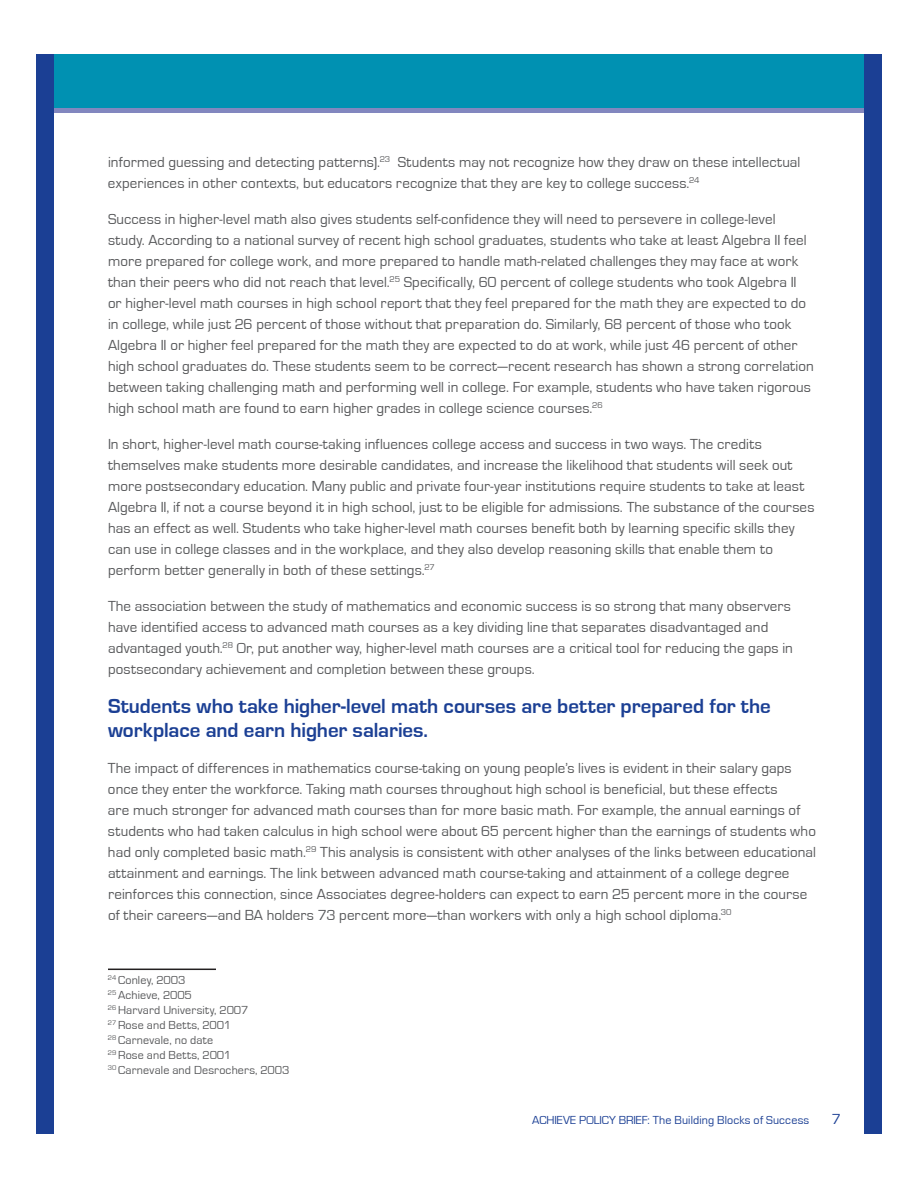
<style>
.page{position:relative;width:918px;height:1188px;background:#fff}
.page>*{position:absolute;margin:0;border:0;box-sizing:border-box;transform-origin:0 0}
.t1{font:700 21px/24px "Eurostile";letter-spacing:-.005em;color:#1b3f94}
.t2{font:15px/21px "Eurostile";letter-spacing:.01em;color:#57585a}
.t3{font:15px "Eurostile";color:#1b3f94}
.t4{font:12px/15px "Eurostile";letter-spacing:.015em;color:#57585a}
.t5{font:12px "Eurostile";letter-spacing:.01em;color:#1b3f94}
</style>
<div class="page">
<div style="left:40px;top:54px;width:835px;height:57px;background:#0091b2"></div>
<div style="left:39px;top:108px;width:825px;height:5px;background:#8287bf"></div>
<div style="left:36px;top:54px;width:18px;height:1080px;background:#1b3f94"></div>
<div style="left:864px;top:54px;width:18px;height:1080px;background:#1b3f94"></div>
<hr style="left:108px;top:969px;width:108px;height:1px;background:#231f20">
<p class="t2" style="left:108px;top:152px;width:694px">informed guessing and detecting patterns).<sup>23</sup> Students may not recognize how they draw on these intellectual experiences in other contexts, but educators recognize that they are key to college success.<sup>24</sup></p>
<p class="t2" style="left:108px;top:209px;width:707px">Success in higher-level math also gives students self-confidence they will need to persevere in college-level study. According to a national survey of recent high school graduates, students who take at least Algebra II feel more prepared for college work, and more prepared to handle math-related challenges they may face at work than their peers who did not reach that level.<sup>25</sup> Specifically, 60 percent of college students who took Algebra II<br>or higher-level math courses in high school report that they feel prepared for the math they are expected to do in college, while just 26 percent of those without that preparation do. Similarly, 68 percent of those who took Algebra II or higher feel prepared for the math they are expected to do at work, while just 46 percent of other high school graduates do. These students seem to be correct—recent research has shown a strong correlation between taking challenging math and performing well in college. For example, students who have taken rigorous high school math are found to earn higher grades in college science courses.<sup>26</sup></p>
<p class="t2" style="left:108px;top:434px;width:708px">In short, higher-level math course-taking influences college access and success in two ways. The credits themselves make students more desirable candidates, and increase the likelihood that students will seek out more postsecondary education. Many public and private four-year institutions require students to take at least Algebra II, if not a course beyond it in high school, just to be eligible for admissions. The substance of the courses has an effect as well. Students who take higher-level math courses benefit both by learning specific skills they can use in college classes and in the workplace, and they also develop reasoning skills that enable them to perform better generally in both of these settings.<sup>27</sup></p>
<p class="t2" style="left:108px;top:596px;width:686px">The association between the study of mathematics and economic success is so strong that many observers have identified access to advanced math courses as a key dividing line that separates disadvantaged and advantaged youth.<sup>28</sup> Or, put another way, higher-level math courses are a critical tool for reducing the gaps in postsecondary achievement and completion between these groups.</p>
<h1 class="t1" style="left:108px;top:695px;width:664px">Students who take higher-level math courses are better prepared for the workplace and earn higher salaries.</h1>
<p class="t2" style="left:108px;top:758px;width:709px">The impact of differences in mathematics course-taking on young people’s lives is evident in their salary gaps once they enter the workforce. Taking math courses throughout high school is beneficial, but these effects<br>are much stronger for advanced math courses than for more basic math. For example, the annual earnings of students who had taken calculus in high school were about 65 percent higher than the earnings of students who had only completed basic math.<sup>29</sup> This analysis is consistent with other analyses of the links between educational attainment and earnings. The link between advanced math course-taking and attainment of a college degree reinforces this connection, since Associates degree-holders can expect to earn 25 percent more in the course of their careers—and BA holders 73 percent more—than workers with only a high school diploma.<sup>30</sup></p>
<p class="t4" style="left:108px;top:973px;width:183px"><sup>24</sup> Conley, 2003<br><sup>25</sup> Achieve, 2005<br><sup>26</sup> Harvard University, 2007<br><sup>27</sup> Rose and Betts, 2001<br><sup>28</sup> Carnevale, no date<br><sup>29</sup> Rose and Betts, 2001<br><sup>30</sup> Carnevale and Desrochers, 2003</p>
<p class="t5" style="left:532px;top:1114px;width:279px">ACHIEVE POLICY BRIEF: The Building Blocks of Success</p>
<p class="t3" style="left:832px;top:1111px;width:11px">7</p>
</div>
